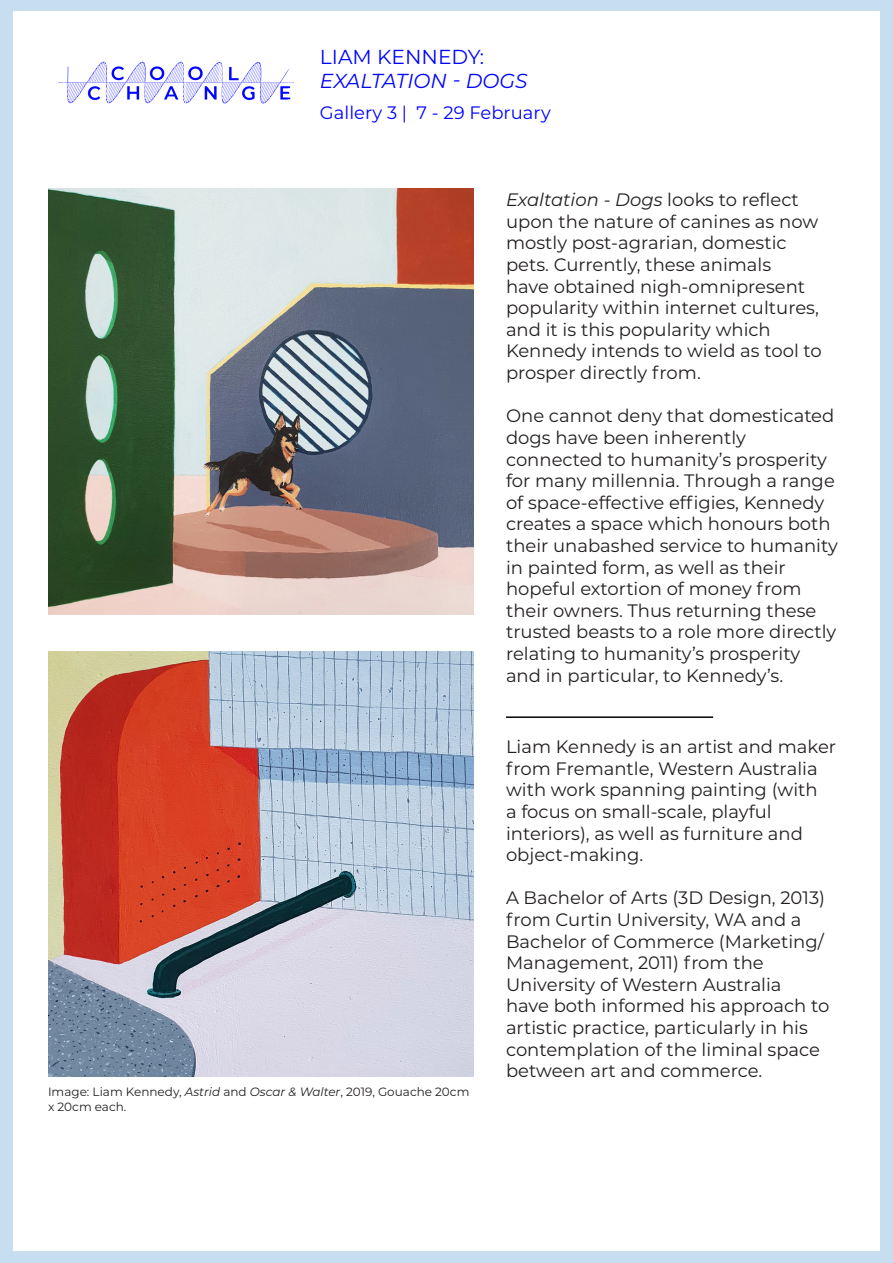
<style>
.page{position:relative;width:893px;height:1263px;background:#c7def0}
.page>*{position:absolute;margin:0;border:0;box-sizing:border-box;transform-origin:0 0}
.t1{font:italic 20.25px/24.3px "Montserrat";color:#0104ff}
.t2{font:18px/21.6px "Montserrat";color:#231f20}
.t3{font:18px "Montserrat";color:#0104ff}
.t4{font:12px/14.4px "Montserrat";color:#231f20}
.s1{font-style:normal}
.s2{font-style:italic}
</style>
<div class="page">
<div style="left:13px;top:12px;width:867px;height:1239px;background:#fff"></div>
<img style="left:48px;top:11px;width:254px;height:178px">
<img style="left:48px;top:189px;width:425px;height:425px">
<img style="left:48px;top:651px;width:425px;height:425px">
<hr style="left:506px;top:716px;width:207px;height:2px;background:#000">
<p class="t1" style="left:320px;top:43px;width:209px"><span class="s1">LIAM KENNEDY:<br></span>EXALTATION - DOGS</p>
<p class="t3" style="left:320px;top:100px;width:232px">Gallery 3 | 7 - 29 February</p>
<p class="t2" style="left:506px;top:188px;width:317px"><span class="s2">Exaltation - Dogs</span> looks to reflect upon the nature of canines as now mostly post-agrarian, domestic pets. Currently, these animals<br>have obtained nigh-omnipresent popularity within internet cultures, and it is this popularity which<br>Kennedy intends to wield as tool to prosper directly from.</p>
<p class="t2" style="left:506px;top:404px;width:333px">One cannot deny that domesticated dogs have been inherently connected to humanity’s prosperity for many millennia. Through a range of space-effective effigies, Kennedy creates a space which honours both their unabashed service to humanity in painted form, as well as their hopeful extortion of money from their owners. Thus returning these trusted beasts to a role more directly relating to humanity’s prosperity and in particular, to Kennedy’s.</p>
<p class="t4" style="left:48px;top:1084px;width:423px">Image: Liam Kennedy, <span class="s2">Astrid</span> and <span class="s2">Oscar &amp; Walter</span>, 2019, Gouache 20cm x 20cm each.</p>
<p class="t2" style="left:506px;top:735px;width:332px">Liam Kennedy is an artist and maker from Fremantle, Western Australia with work spanning painting (with<br>a focus on small-scale, playful interiors), as well as furniture and object-making.</p>
<p class="t2" style="left:506px;top:886px;width:325px">A Bachelor of Arts (3D Design, 2013) from Curtin University, WA and a Bachelor of Commerce (Marketing/ Management, 2011) from the University of Western Australia<br>have both informed his approach to artistic practice, particularly in his contemplation of the liminal space between art and commerce.</p>
</div>
